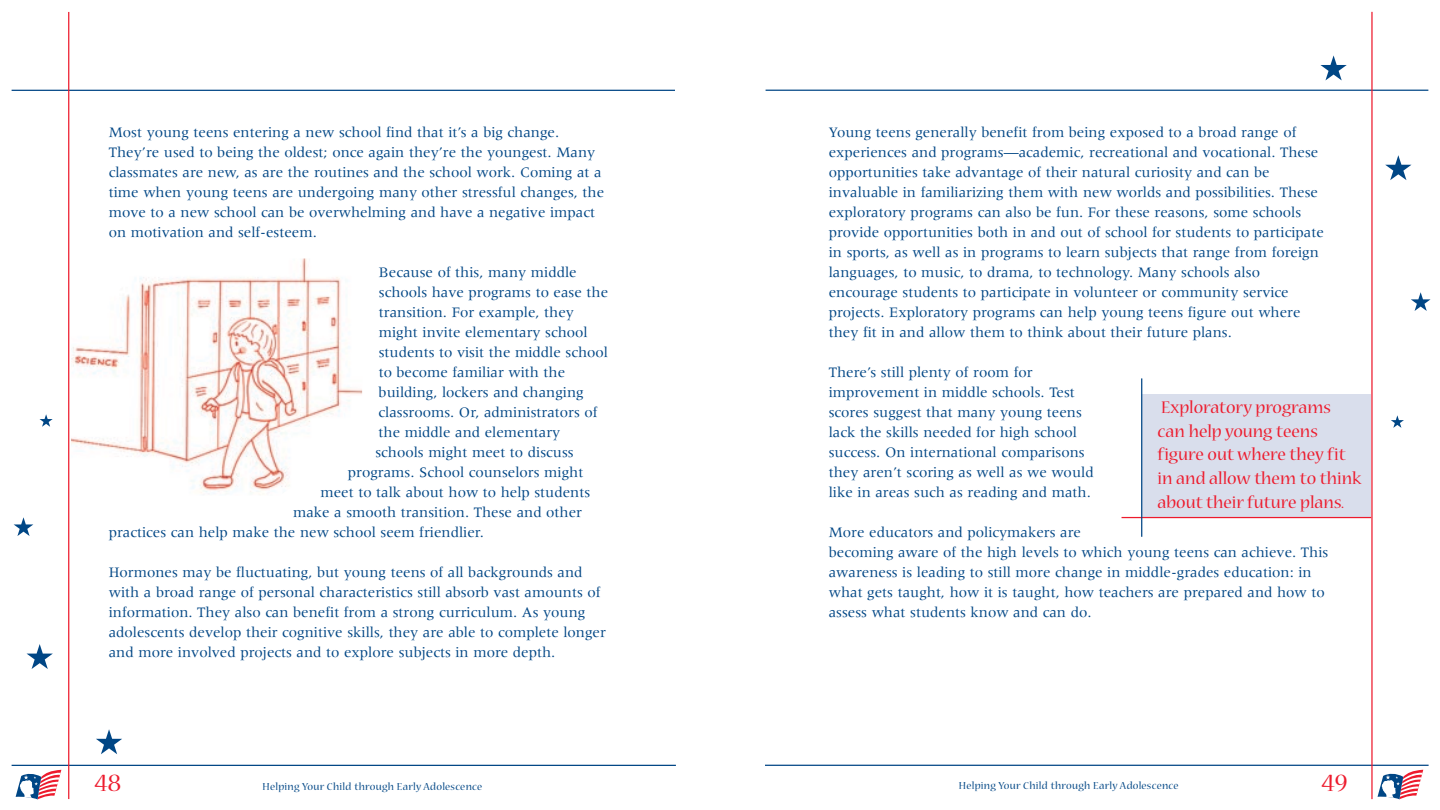
<style>
.page{position:relative;width:1440px;height:810px;background:#fff}
.page>*{position:absolute;margin:0;border:0;box-sizing:border-box;transform-origin:0 0}
.t1{font:27.5px "Nueva";color:#ed1b2d}
.t2{font:18.75px/23.8px "Nueva";color:#ed1b2d}
.t3{font:15px/20px "Meridien";color:#004685}
.t4{font:11.25px "Nueva";letter-spacing:.025em;color:#004685}
</style>
<div class="page">
<hr style="left:12px;top:765px;width:664px;height:1px;background:#004685">
<hr style="left:12px;top:90px;width:663px;height:1px;background:#004685">
<svg style="left:27px;top:644px;width:26px;height:25px"></svg>
<svg style="left:96px;top:729px;width:26px;height:25px"></svg>
<svg style="left:14px;top:517px;width:19px;height:19px"></svg>
<svg style="left:40px;top:414px;width:13px;height:13px"></svg>
<svg style="left:16px;top:770px;width:45px;height:29px"></svg>
<hr style="left:765px;top:765px;width:664px;height:1px;background:#004685">
<hr style="left:766px;top:90px;width:662px;height:1px;background:#004685">
<svg style="left:1385px;top:155px;width:26px;height:25px"></svg>
<svg style="left:1320px;top:55px;width:27px;height:25px"></svg>
<svg style="left:1411px;top:292px;width:20px;height:19px"></svg>
<svg style="left:1391px;top:415px;width:13px;height:13px"></svg>
<svg style="left:1378px;top:770px;width:45px;height:29px"></svg>
<img style="left:71px;top:258px;width:292px;height:235px">
<div style="left:1142px;top:394px;width:229px;height:123px;background:#d9deec"></div>
<hr style="left:1122px;top:517px;width:249px;height:1px;background:#ed1b2d">
<hr style="left:1141px;top:378px;width:1px;height:159px;background:#004685">
<hr style="left:68px;top:12px;width:1px;height:787px;background:#ed1b2d">
<hr style="left:1371px;top:12px;width:2px;height:787px;background:#ed1b2d">
<p class="t3" style="left:109px;top:123px;width:497px">Most young teens entering a new school find that it’s a big change.<br>They’re used to being the oldest; once again they’re the youngest. Many classmates are new, as are the routines and the school work. Coming at a time when young teens are undergoing many other stressful changes, the move to a new school can be overwhelming and have a negative impact on motivation and self-esteem.</p>
<p class="t3" style="left:379px;top:263px;width:199px">Because of this, many middle</p>
<p class="t3" style="left:379px;top:283px;width:231px">schools have programs to ease the</p>
<p class="t3" style="left:379px;top:303px;width:197px">transition. For example, they</p>
<p class="t3" style="left:379px;top:323px;width:210px">might invite elementary school</p>
<p class="t3" style="left:379px;top:343px;width:231px">students to visit the middle school</p>
<p class="t3" style="left:379px;top:363px;width:188px">to become familiar with the</p>
<p class="t3" style="left:379px;top:383px;width:207px">building, lockers and changing</p>
<p class="t3" style="left:379px;top:403px;width:221px">classrooms. Or, administrators of</p>
<p class="t3" style="left:379px;top:423px;width:183px">the middle and elementary</p>
<p class="t3" style="left:375px;top:443px;width:200px">schools might meet to discuss</p>
<p class="t3" style="left:348px;top:463px;width:237px">programs. School counselors might</p>
<p class="t3" style="left:320px;top:483px;width:271px">meet to talk about how to help students</p>
<p class="t3" style="left:293px;top:503px;width:291px">make a smooth transition. These and other</p>
<p class="t3" style="left:109px;top:523px;width:377px">practices can help make the new school seem friendlier.</p>
<p class="t3" style="left:109px;top:563px;width:499px">Hormones may be fluctuating, but young teens of all backgrounds and with a broad range of personal characteristics still absorb vast amounts of information. They also can benefit from a strong curriculum. As young adolescents develop their cognitive skills, they are able to complete longer and more involved projects and to explore subjects in more depth.</p>
<p class="t3" style="left:829px;top:123px;width:497px">Young teens generally benefit from being exposed to a broad range of experiences and programs—academic, recreational and vocational. These opportunities take advantage of their natural curiosity and can be invaluable in familiarizing them with new worlds and possibilities. These exploratory programs can also be fun. For these reasons, some schools provide opportunities both in and out of school for students to participate in sports, as well as in programs to learn subjects that range from foreign languages, to music, to drama, to technology. Many schools also encourage students to participate in volunteer or community service projects. Exploratory programs can help young teens figure out where they fit in and allow them to think about their future plans.</p>
<p class="t3" style="left:829px;top:363px;width:266px">There’s still plenty of room for improvement in middle schools. Test scores suggest that many young teens lack the skills needed for high school success. On international comparisons they aren’t scoring as well as we would like in areas such as reading and math.</p>
<p class="t3" style="left:829px;top:523px;width:501px">More educators and policymakers are<br>becoming aware of the high levels to which young teens can achieve. This awareness is leading to still more change in middle-grades education: in what gets taught, how it is taught, how teachers are prepared and how to assess what students know and can do.</p>
<p class="t2" style="left:1158px;top:396px;width:205px">Exploratory programs<br>can help young teens figure out where they fit in and allow them to think about their future plans.</p>
<h1 class="t1" style="left:95px;top:772px;width:28px">48</h1>
<p class="t4" style="left:262px;top:782px;width:221px">Helping Your Child through Early Adolescence</p>
<p class="t4" style="left:959px;top:782px;width:221px">Helping Your Child through Early Adolescence</p>
<h1 class="t1" style="left:1321px;top:772px;width:28px">49</h1>
</div>
